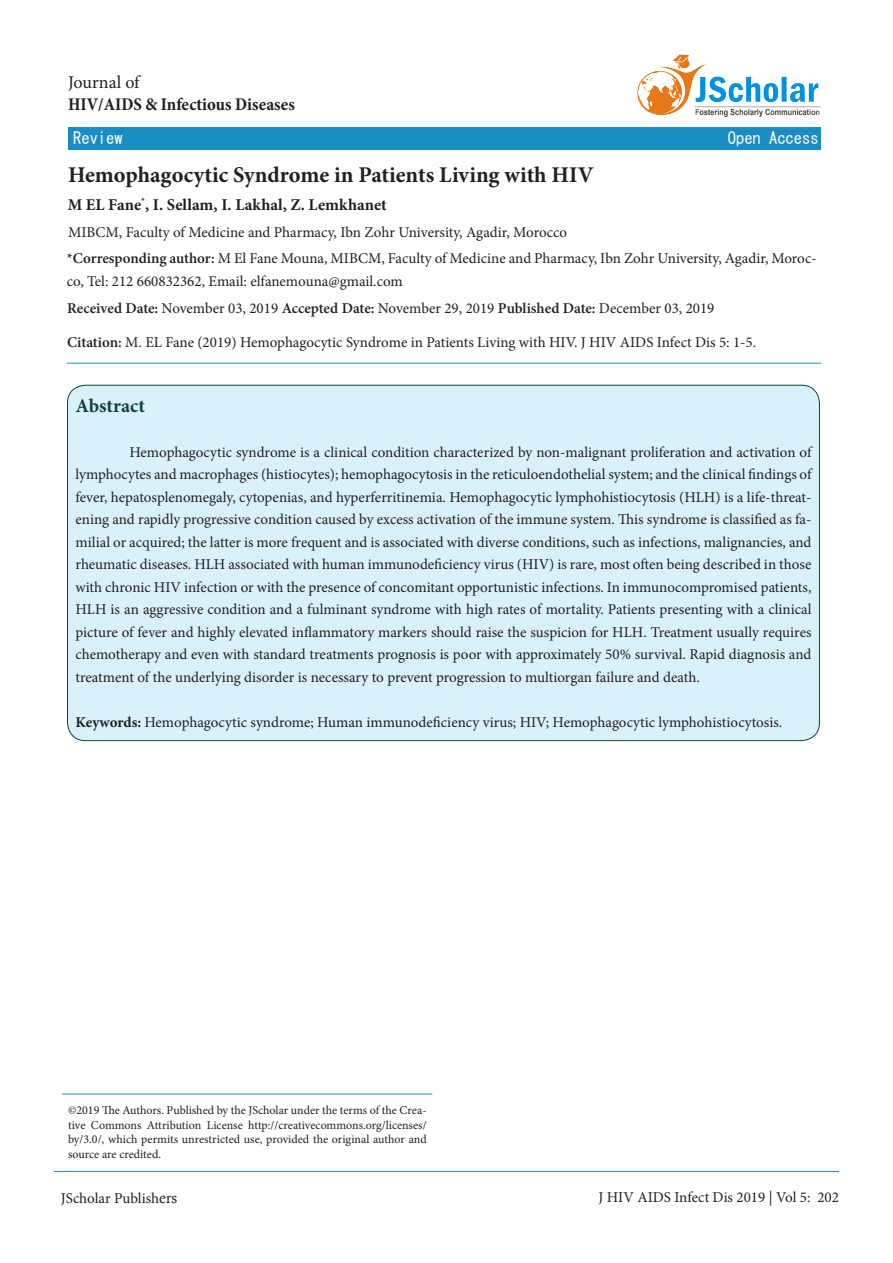
<style>
.page{position:relative;width:893px;height:1263px;background:#fff}
.page>*{position:absolute;margin:0;border:0;box-sizing:border-box;transform-origin:0 0}
.t1{font:700 22.5px "Minion Pro";color:#231f20}
.t2{font:700 19.5px "Minion Pro";color:#0d433d}
.t3{font:700 condensed 18px/21.6px "Minion Pro";color:#231f20}
.t4{font:700 16.5px "Minion Pro";color:#231f20}
.t5{font:16.5px "MS Gothic";color:#fff}
.t6{font:15px/22.5px "Minion Pro";color:#231f20}
.t7{font:12px/14.4px "Minion Pro";color:#231f20;text-align:justify}
.s1{font-weight:400;font-stretch:normal}
.s2{font-weight:600}
.s3{font-weight:700}
.s4{font-family:"Calisto"}
</style>
<div class="page">
<hr style="left:54px;top:1171px;width:785px;height:1px;background:#1a8dc6">
<hr style="left:67px;top:363px;width:754px;height:1px;background:#1a8dc6">
<div style="left:68px;top:127px;width:753px;height:23px;background:#1a8dc6"></div>
<img style="left:637px;top:54px;width:184px;height:63px">
<div style="left:68px;top:385px;width:751px;height:356px;background:#d9f1fb;border-radius:18px"></div>
<hr style="left:62px;top:1093px;width:370px;height:1px;background:#1a8dc6">
<p class="t3" style="left:68px;top:72px;width:228px"><span class="s1">Journal of<br></span>HIV/AIDS &amp; Infectious Diseases</p>
<p class="t5" style="left:73px;top:130px;width:51px">Review</p>
<p class="t5" style="left:728px;top:130px;width:92px">Open Access</p>
<p class="t1" style="left:68px;top:159px;width:527px">Hemophagocytic Syndrome in Patients Living with HIV</p>
<p class="t4" style="left:68px;top:193px;width:321px">M EL Fane<sup>*</sup>, I. Sellam, I. Lakhal, Z. Lemkhanet</p>
<p class="t6" style="left:68px;top:221px;width:501px">MIBCM, Faculty of Medicine and Pharmacy, Ibn Zohr University, Agadir, Morocco</p>
<p class="t6" style="left:67px;top:247px;width:751px"><span class="s2">*Corresponding author:</span> M El Fane Mouna, MIBCM, Faculty of Medicine and Pharmacy, Ibn Zohr University, Agadir, Moroc&shy;co, Tel: 212 660832362, Email: elfanemouna@gmail.com</p>
<p class="t6" style="left:67px;top:297px;width:649px"><span class="s2">Received Date:</span> November 03, 2019 <span class="s2">Accepted Date:</span> November 29, 2019 <span class="s2">Published Date:</span> December 03, 2019</p>
<p class="t6" style="left:67px;top:331px;width:691px"><span class="s2">Citation:</span> M. EL Fane (2019) Hemophagocytic Syndrome in Patients Living with HIV. J HIV AIDS Infect Dis 5: 1-5.</p>
<p class="t2" style="left:75px;top:392px;width:71px">Abstract</p>
<p class="t6" style="left:75px;top:441px;width:738px;text-align:justify;text-indent:54px">Hemophagocytic syndrome is a clinical condition characterized by non-malignant proliferation and activation of lymphocytes and macrophages (histiocytes); hemophagocytosis in the reticuloendothelial system; and the clinical findings of fever, hepatosplenomegaly, cytopenias, and hyperferritinemia. Hemophagocytic lymphohistiocytosis (HLH) is a life-threat&shy;ening and rapidly progressive condition caused by excess activation of the immune system. This syndrome is classified as fa&shy;milial or acquired; the latter is more frequent and is associated with diverse conditions, such as infections, malignancies, and rheumatic diseases. HLH associated with human immunodeficiency virus (HIV) is rare, most often being described in those with chronic HIV infection or with the presence of concomitant opportunistic infections. In immunocompromised patients, HLH is an aggressive condition and a fulminant syndrome with high rates of mortality. Patients presenting with a clinical picture of fever and highly elevated inflammatory markers should raise the suspicion for HLH. Treatment usually requires chemotherapy and even with standard treatments prognosis is poor with approximately 50% survival. Rapid diagnosis and treatment of the underlying disorder is necessary to prevent progression to multiorgan failure and death.</p>
<p class="t6" style="left:75px;top:711px;width:708px"><span class="s3">Keywords:</span> Hemophagocytic syndrome; Human immunodeficiency virus; HIV; Hemophagocytic lymphohistiocytosis.</p>
<p class="t7" style="left:68px;top:1103px;width:360px">©2019 The Authors. Published by the JScholar under the terms of the Crea&shy;tive Commons Attribution License http://creativecommons.org/licenses/ by/3.0/, which permits unrestricted use, provided the original author and source are credited.</p>
<p class="t6" style="left:61px;top:1186px;width:118px">JScholar Publish<span class="s4">ers</span></p>
<p class="t6" style="left:598px;top:1186px;width:242px">J HIV AIDS Infect Dis 2019 | Vol 5: 202</p>
</div>
